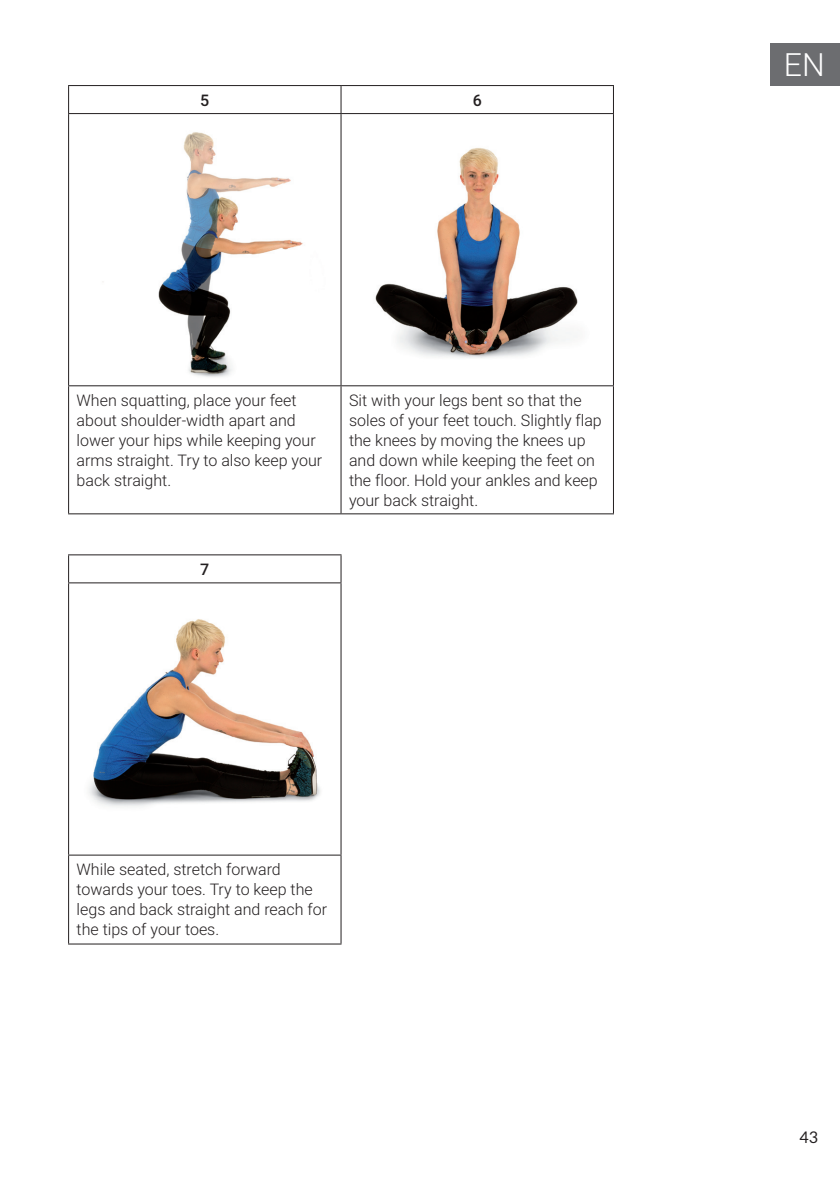
<style>
.page{position:relative;width:840px;height:1191px;background:#fff}
.page>*{position:absolute;margin:0;border:0;box-sizing:border-box;transform-origin:0 0}
.t1{font:300 32px "Roboto";color:#fff}
.t2{font:300 16px/20px "Roboto";color:#231f20}
.t3{font:500 16px "Roboto";color:#231f20}
.t4{font:16px "Lato";color:#231f20}
</style>
<div class="page">
<div style="left:770px;top:43px;width:69px;height:42px;background:#6c6d70"></div>
<hr style="left:68px;top:85px;width:273px;height:1px;background:#231f20">
<svg style="left:68px;top:86px;width:1px;height:27px"></svg>
<hr style="left:341px;top:85px;width:272px;height:1px;background:#231f20">
<svg style="left:340px;top:86px;width:1px;height:27px"></svg>
<hr style="left:68px;top:113px;width:273px;height:1px;background:#231f20">
<hr style="left:68px;top:114px;width:1px;height:271px;background:#231f20">
<hr style="left:341px;top:113px;width:272px;height:1px;background:#231f20">
<hr style="left:340px;top:114px;width:1px;height:271px;background:#231f20">
<hr style="left:612px;top:114px;width:1px;height:271px;background:#231f20">
<hr style="left:68px;top:385px;width:273px;height:1px;background:#231f20">
<hr style="left:68px;top:386px;width:1px;height:127px;background:#231f20">
<hr style="left:341px;top:385px;width:272px;height:1px;background:#231f20">
<hr style="left:340px;top:386px;width:1px;height:127px;background:#231f20">
<hr style="left:612px;top:386px;width:1px;height:127px;background:#231f20">
<hr style="left:68px;top:513px;width:273px;height:1px;background:#231f20">
<hr style="left:341px;top:513px;width:272px;height:1px;background:#231f20">
<img style="left:102px;top:132px;width:201px;height:245px">
<img style="left:375px;top:148px;width:203px;height:210px">
<hr style="left:68px;top:554px;width:273px;height:1px;background:#231f20">
<svg style="left:68px;top:555px;width:1px;height:27px"></svg>
<svg style="left:340px;top:555px;width:1px;height:27px"></svg>
<hr style="left:68px;top:582px;width:273px;height:1px;background:#231f20">
<hr style="left:68px;top:583px;width:1px;height:271px;background:#231f20">
<hr style="left:340px;top:583px;width:1px;height:271px;background:#231f20">
<hr style="left:68px;top:854px;width:273px;height:1px;background:#231f20">
<hr style="left:68px;top:855px;width:1px;height:88px;background:#231f20">
<hr style="left:340px;top:855px;width:1px;height:88px;background:#231f20">
<hr style="left:68px;top:943px;width:273px;height:1px;background:#231f20">
<img style="left:89px;top:619px;width:232px;height:188px">
<p class="t3" style="left:200px;top:89px;width:11px">5</p>
<p class="t3" style="left:472px;top:89px;width:11px">6</p>
<p class="t2" style="left:77px;top:389px;width:247px">When squatting, place your feet about shoulder-width apart and lower your hips while keeping your arms straight. Try to also keep your back straight.</p>
<p class="t2" style="left:349px;top:389px;width:254px">Sit with your legs bent so that the soles of your feet touch. Slightly flap the knees by moving the knees up and down while keeping the feet on the floor. Hold your ankles and keep your back straight.</p>
<p class="t3" style="left:200px;top:558px;width:11px">7</p>
<p class="t2" style="left:77px;top:859px;width:252px">While seated, stretch forward towards your toes. Try to keep the legs and back straight and reach for the tips of your toes.</p>
<h1 class="t1" style="left:783px;top:42px;width:42px">EN</h1>
<p class="t4" style="left:799px;top:1128px;width:20px">43</p>
</div>
